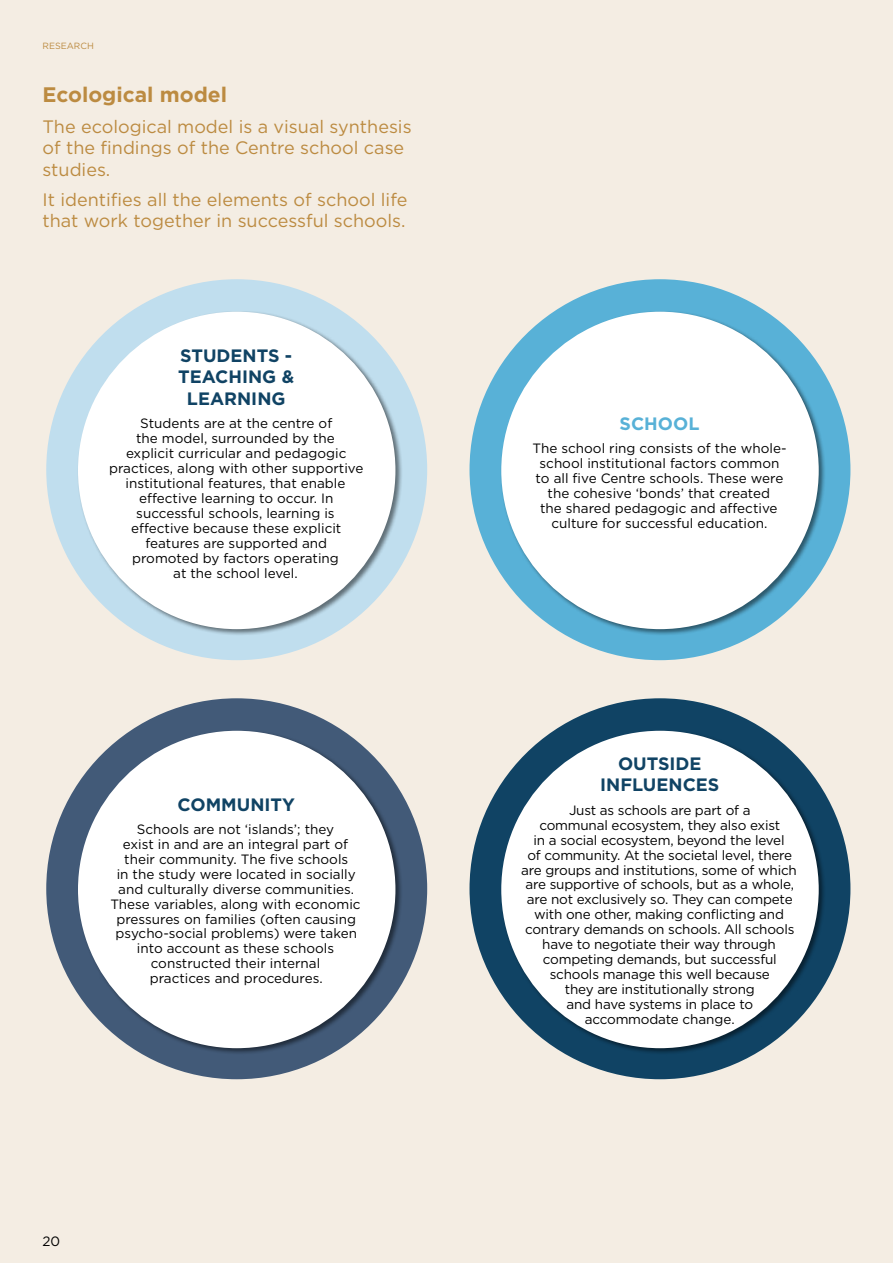
<style>
.page{position:relative;width:893px;height:1263px;background:#f4ede3}
.page>*{position:absolute;margin:0;border:0;box-sizing:border-box;transform-origin:0 0}
.t1{font:700 21px "Gotham HTF";color:#bc8b41}
.t2{font:18px/21.6px "Gotham HTF";color:#bc8b41}
.t3{font:700 17.85px/21.5px "Gotham HTF";color:#104364;text-align:center}
.t4{font:700 17.85px "Gotham HTF";color:#58b1d7}
.t5{font:13.5px/15px "Gotham HTF";color:#000;text-align:center}
.t6{font:13.5px "Gotham";color:#000}
.t7{font:9px "Gotham";color:#bc8b41}
</style>
<div class="page">
<div style="left:46px;top:698px;width:381px;height:381px;background:#425a78;border-radius:50%"></div>
<div style="left:77px;top:730px;width:326px;height:325px;background:#000;opacity:.5"></div>
<div style="left:78px;top:731px;width:317px;height:317px;background:#fff;border-radius:50%"></div>
<div style="left:46px;top:279px;width:381px;height:381px;background:#c0deee;border-radius:50%"></div>
<div style="left:77px;top:311px;width:326px;height:325px;background:#000;opacity:.5"></div>
<div style="left:78px;top:312px;width:317px;height:317px;background:#fff;border-radius:50%"></div>
<div style="left:469px;top:279px;width:381px;height:381px;background:#58b1d7;border-radius:50%"></div>
<div style="left:500px;top:311px;width:326px;height:325px;background:#000;opacity:.5"></div>
<div style="left:501px;top:312px;width:318px;height:317px;background:#fff;border-radius:50%"></div>
<div style="left:469px;top:698px;width:381px;height:381px;background:#104364;border-radius:50%"></div>
<div style="left:500px;top:730px;width:326px;height:325px;background:#000;opacity:.5"></div>
<div style="left:501px;top:731px;width:318px;height:317px;background:#fff;border-radius:50%"></div>
<p class="t7" style="left:43px;top:41px;width:53px">RESEARCH</p>
<h1 class="t1" style="left:43px;top:83px;width:186px">Ecological model</h1>
<h2 class="t2" style="left:43px;top:115px;width:371px">The ecological model is a visual synthesis of the findings of the Centre school case studies.</h2>
<h2 class="t2" style="left:43px;top:188px;width:366px">It identifies all the elements of school life that work together in successful schools.</h2>
<h3 class="t3" style="left:178px;top:344px;width:117px">STUDENTS -<br>TEACHING &amp;<br>LEARNING</h3>
<p class="t5" style="left:109px;top:416px;width:256px">Students are at the centre of<br>the model, surrounded by the<br>explicit curricular and pedagogic practices, along with other supportive institutional features, that enable effective learning to occur. In successful schools, learning is effective because these explicit features are supported and<br>promoted by factors operating<br>at the school level.</p>
<h3 class="t4" style="left:620px;top:413px;width:81px">SCHOOL</h3>
<p class="t5" style="left:533px;top:441px;width:255px">The school ring consists of the whole&shy;school institutional factors common to all five Centre schools. These were the cohesive ‘bonds’ that created<br>the shared pedagogic and affective culture for successful education.</p>
<h3 class="t3" style="left:178px;top:793px;width:119px">COMMUNITY</h3>
<p class="t5" style="left:110px;top:821px;width:252px">Schools are not ‘islands’; they<br>exist in and are an integral part of their community. The five schools<br>in the study were located in socially and culturally diverse communities.<br>These variables, along with economic pressures on families (often causing psycho-social problems) were taken into account as these schools constructed their internal<br>practices and procedures.</p>
<p class="t6" style="left:43px;top:1234px;width:19px">20</p>
<h3 class="t3" style="left:600px;top:752px;width:121px">OUTSIDE<br>INFLUENCES</h3>
<p class="t5" style="left:521px;top:802px;width:277px">Just as schools are part of a<br>communal ecosystem, they also exist<br>in a social ecosystem, beyond the level<br>of community. At the societal level, there are groups and institutions, some of which are supportive of schools, but as a whole, are not exclusively so. They can compete with one other, making conflicting and contrary demands on schools. All schools have to negotiate their way through competing demands, but successful schools manage this well because<br>they are institutionally strong<br>and have systems in place to accommodate change.</p>
</div>
